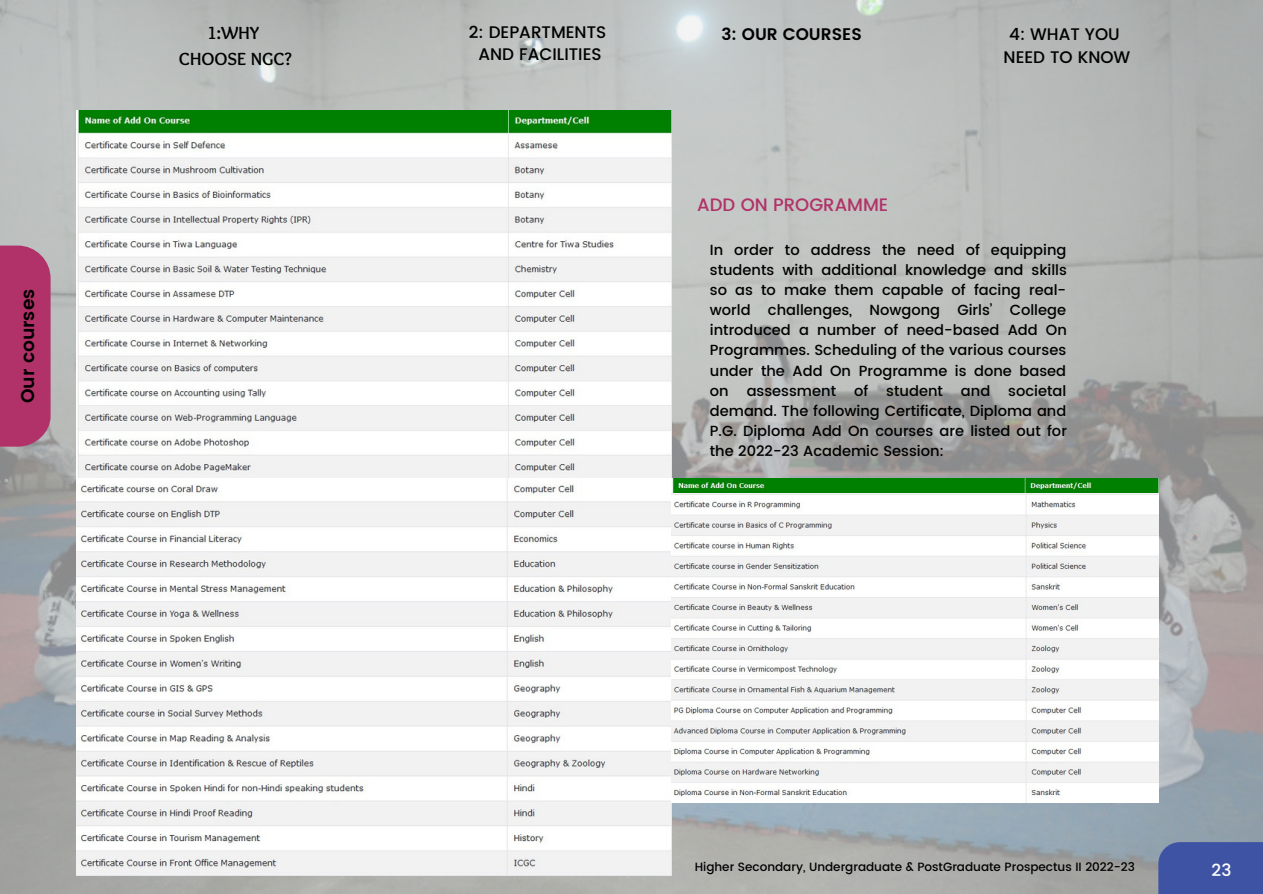
<style>
.page{position:relative;width:1263px;height:894px;background:#fff}
.page>*{position:absolute;margin:0;border:0;box-sizing:border-box;transform-origin:0 0}
.t1{font:600 18.45px "Poppins";color:#000}
.t2{font:700 18.3px/25.8px "Sukar";color:#000;text-align:center}
.t3{font:500 18px "Poppins";color:#b13268}
.t4{font:500 16.95px "Poppins";color:#fff}
.t5{font:500 16.8px/22.5px "Poppins";color:#000;text-align:center}
.t6{font:600 16.8px "Poppins";color:#000}
.t7{font:500 14.7px/20.1px "Poppins";color:#000;text-align:justify}
.t8{font:500 12px "Poppins";color:#000}
</style>
<div class="page">
<img style="left:0;top:0;width:1263px;height:893px">
<img style="left:77px;top:110px;width:595px;height:765px">
<img style="left:671px;top:478px;width:487px;height:16px">
<img style="left:671px;top:494px;width:487px;height:308px">
<div style="left:0;top:245px;width:51px;height:201px;background:#b13268"></div>
<div style="left:1158px;top:841px;width:105px;height:52px;background:#3e53a3"></div>
<p class="t1" style="left:17px;top:403px;width:116px;rotate:-90deg">Our courses</p>
<p class="t2" style="left:179px;top:21px;width:114px">1:WHY<br>CHOOSE NGC?</p>
<p class="t5" style="left:469px;top:21px;width:139px">2: DEPARTMENTS<br>AND FACILITIES</p>
<p class="t6" style="left:722px;top:25px;width:142px">3: OUR COURSES</p>
<p class="t5" style="left:1003px;top:23px;width:128px">4: WHAT YOU<br>NEED TO KNOW</p>
<p class="t3" style="left:697px;top:195px;width:193px">ADD ON PROGRAMME</p>
<p class="t7" style="left:710px;top:239px;width:359px">In order to address the need of equipping students with additional knowledge and skills so as to make them capable of facing real&shy;world challenges, Nowgong Girls’ College introduced a number of need-based Add On Programmes. Scheduling of the various courses under the Add On Programme is done based on assessment of student and societal demand. The following Certificate, Diploma and P.G. Diploma Add On courses are listed out for the 2022-23 Academic Session:</p>
<p class="t8" style="left:695px;top:859px;width:442px">Higher Secondary, Undergraduate &amp; PostGraduate Prospectus II 2022-23</p>
<p class="t4" style="left:1212px;top:859px;width:21px">23</p>
</div>
